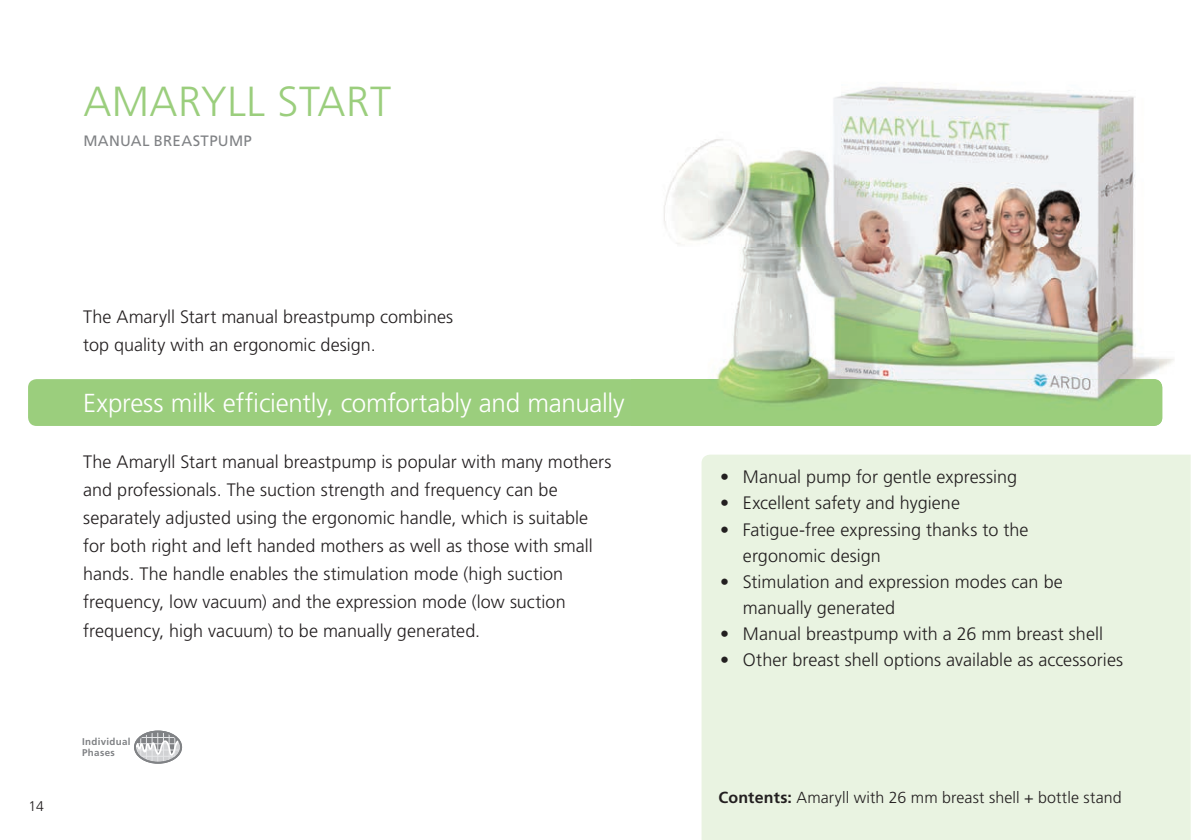
<style>
.page{position:relative;width:1191px;height:840px;background:#fff}
.page>*{position:absolute;margin:0;border:0;box-sizing:border-box;transform-origin:0 0}
.t1{font:300 42px "Frutiger LT";letter-spacing:.01em;color:#9bce7d}
.t2{font:300 26px "Frutiger LT";letter-spacing:-.01em;color:#fff}
.t3{font:300 18px/28px "Frutiger LT";color:#231f20}
.t4{font:300 16px "Frutiger LT";letter-spacing:.005em;color:#231f20}
.t5{font:15px "Frutiger LT";letter-spacing:.025em;color:#808285}
.t6{font:300 14px "Frutiger LT";color:#231f20}
.t7{font:700 9.8px/11.2px "Frutiger LT";letter-spacing:.03em;color:#808285}
.s1{font-weight:700}
</style>
<div class="page">
<div style="left:701px;top:454px;width:489px;height:385px;background:#e9f3e1"></div>
<div style="left:28px;top:379px;width:1134px;height:46px;background:#9bce7d;border-radius:9px"></div>
<img style="left:632px;top:86px;width:542px;height:340px">
<img style="left:632px;top:379px;width:530px;height:46px">
<div style="left:136px;top:731px;width:44px;height:31px;background:#d1d2d4;border-radius:50%"></div>
<hr style="left:152px;top:731px;width:1px;height:31px;background:#e6e7e9">
<hr style="left:163px;top:731px;width:1px;height:31px;background:#e6e7e9">
<hr style="left:140px;top:731px;width:1px;height:31px;background:#e6e7e9">
<hr style="left:146px;top:731px;width:1px;height:31px;background:#e6e7e9">
<hr style="left:157px;top:731px;width:1px;height:31px;background:#e6e7e9">
<hr style="left:169px;top:731px;width:1px;height:31px;background:#e6e7e9">
<hr style="left:174px;top:731px;width:1px;height:31px;background:#e6e7e9">
<svg style="left:134px;top:731px;width:46px;height:27px"></svg>
<div style="left:134px;top:730px;width:48px;height:33px;border:2px solid #808285;border-radius:50%"></div>
<h1 class="t1" style="left:83px;top:77px;width:309px">AMARYLL START</h1>
<p class="t5" style="left:83px;top:132px;width:170px">MANUAL BREASTPUMP</p>
<p class="t6" style="left:28px;top:798px;width:17px">14</p>
<p class="t3" style="left:83px;top:302px;width:371px">The Amaryll Start manual breastpump combines top quality with an ergonomic design.</p>
<h2 class="t2" style="left:83px;top:388px;width:543px">Express milk efficiently, comfortably and manually</h2>
<p class="t3" style="left:83px;top:448px;width:530px">The Amaryll Start manual breastpump is popular with many mothers and professionals. The suction strength and frequency can be separately adjusted using the ergonomic handle, which is suitable for both right and left handed mothers as well as those with small hands. The handle enables the stimulation mode (high suction frequency, low vacuum) and the expression mode (low suction frequency, high vacuum) to be manually generated.</p>
<p class="t7" style="left:82px;top:735px;width:50px">Individual<br>Phases</p>
<p class="t3" style="left:720px;top:463px;width:298px">• Manual pump for gentle expressing</p>
<p class="t3" style="left:720px;top:489px;width:241px">• Excellent safety and hygiene</p>
<p class="t3" style="left:743px;top:516px;width:287px;line-height:26px;text-indent:-23px">• Fatigue-free expressing thanks to the ergonomic design</p>
<p class="t3" style="left:743px;top:568px;width:321px;line-height:26px;text-indent:-23px">• Stimulation and expression modes can be manually generated</p>
<p class="t3" style="left:720px;top:619px;width:384px">• Manual breastpump with a 26 mm breast shell</p>
<p class="t3" style="left:720px;top:645px;width:404px">• Other breast shell options available as accessories</p>
<p class="t4" style="left:718px;top:788px;width:405px"><span class="s1">Contents:</span> Amaryll with 26 mm breast shell + bottle stand</p>
</div>
